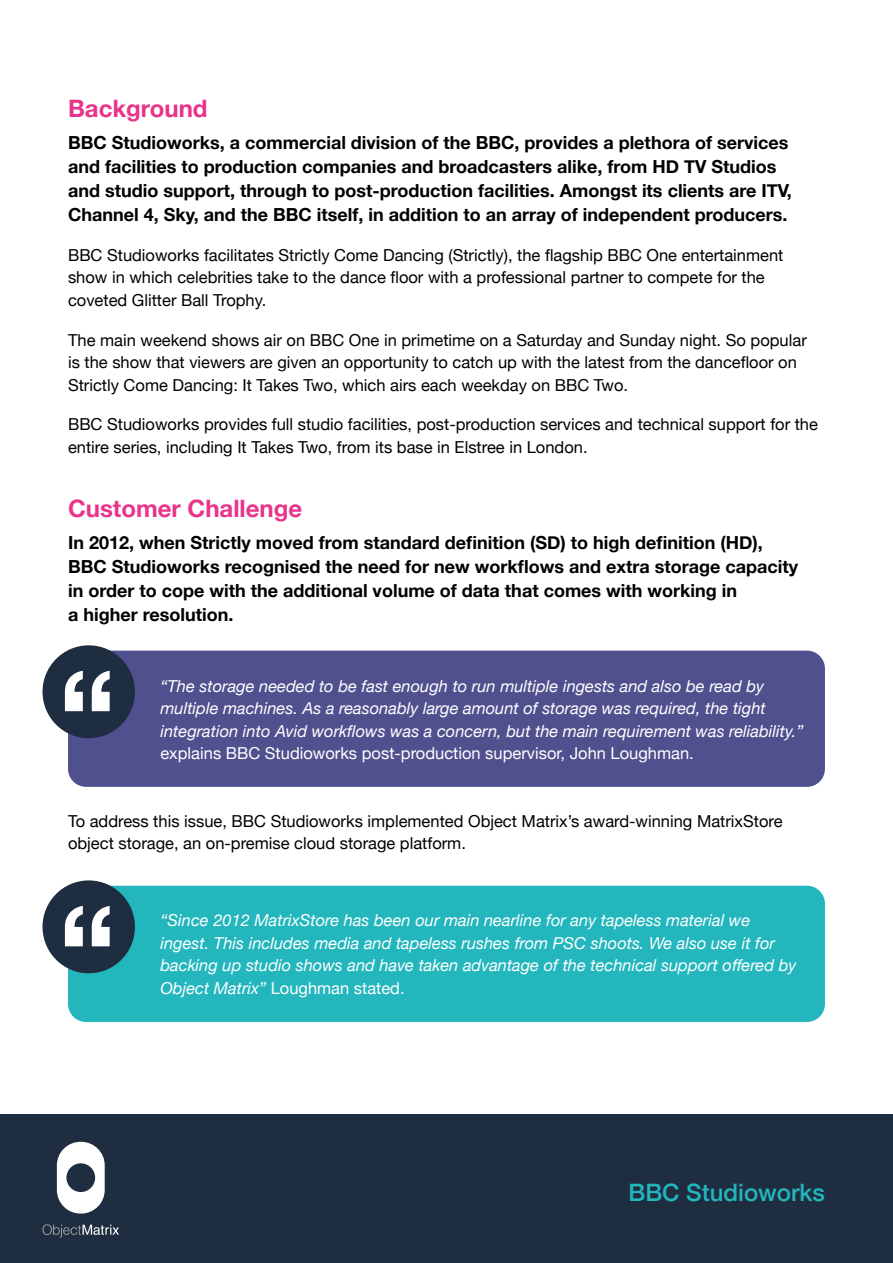
<style>
.page{position:relative;width:893px;height:1263px;background:#fff}
.page>*{position:absolute;margin:0;border:0;box-sizing:border-box;transform-origin:0 0}
.t1{font:700 126px "Helvetica Neue";color:#fff}
.t2{font:700 24px "Helvetica Neue";color:#e8348a}
.t3{font:500 24px "Helvetica Neue";color:#23b6bd}
.t4{font:700 18px/24px "Helvetica Neue";color:#000}
.t5{font:16.5px/22.5px "Helvetica Neue";color:#000}
.t6{font:italic 16.5px/22.5px "Helvetica Neue";color:#fff}
.t7{font:16.5px "Helvetica Neue";color:#fff}
.s1{font-style:normal}
</style>
<div class="page">
<div style="left:0;top:1114px;width:893px;height:149px;background:#1e2e40"></div>
<svg style="left:43px;top:1224px;width:76px;height:13px"></svg>
<svg style="left:57px;top:1142px;width:48px;height:71px"></svg>
<div style="left:68px;top:651px;width:757px;height:136px;background:#50508f;border-radius:18px"></div>
<div style="left:68px;top:886px;width:757px;height:136px;background:#23b6bd;border-radius:18px"></div>
<div style="left:43px;top:645px;width:92px;height:93px;background:#1e2e40;border-radius:50%"></div>
<div style="left:43px;top:880px;width:92px;height:93px;background:#1e2e40;border-radius:50%"></div>
<h2 class="t2" style="left:68px;top:90px;width:141px">Background</h2>
<p class="t4" style="left:68px;top:132px;width:725px">BBC Studioworks, a commercial division of the BBC, provides a plethora of services and facilities to production companies and broadcasters alike, from HD TV Studios and studio support, through to post-production facilities. Amongst its clients are ITV, Channel 4, Sky, and the BBC itself, in addition to an array of independent producers.</p>
<p class="t5" style="left:68px;top:245px;width:717px">BBC Studioworks facilitates Strictly Come Dancing (Strictly), the flagship BBC One entertainment show in which celebrities take to the dance floor with a professional partner to compete for the coveted Glitter Ball Trophy.</p>
<p class="t5" style="left:68px;top:329px;width:740px">The main weekend shows air on BBC One in primetime on a Saturday and Sunday night. So popular is the show that viewers are given an opportunity to catch up with the latest from the dancefloor on<br>Strictly Come Dancing: It Takes Two, which airs each weekday on BBC Two.</p>
<p class="t5" style="left:68px;top:414px;width:751px">BBC Studioworks provides full studio facilities, post-production services and technical support for the entire series, including It Takes Two, from its base in Elstree in London.</p>
<h2 class="t2" style="left:68px;top:489px;width:236px">Customer Challenge</h2>
<p class="t4" style="left:68px;top:531px;width:731px">In 2012, when Strictly moved from standard definition (SD) to high definition (HD), BBC Studioworks recognised the need for new workflows and extra storage capacity in order to cope with the additional volume of data that comes with working in<br>a higher resolution.</p>
<h1 class="t1" style="left:58px;top:617px;width:60px">“</h1>
<p class="t6" style="left:160px;top:676px;width:644px">“The storage needed to be fast enough to run multiple ingests and also be read by multiple machines. As a reasonably large amount of storage was required, the tight integration into Avid workflows was a concern, but the main requirement was reliability.”</p>
<p class="t7" style="left:160px;top:742px;width:535px">explains BBC Studioworks post-production supervisor, John Loughman.</p>
<p class="t5" style="left:68px;top:811px;width:716px">To address this issue, BBC Studioworks implemented Object Matrix’s award-winning MatrixStore object storage, an on-premise cloud storage platform.</p>
<h1 class="t1" style="left:58px;top:852px;width:60px">“</h1>
<p class="t6" style="left:160px;top:910px;width:638px">“Since 2012 MatrixStore has been our main nearline for any tapeless material we ingest. This includes media and tapeless rushes from PSC shoots. We also use it for backing up studio shows and have taken advantage of the technical support offered by Object Matrix” <span class="s1">Loughman stated.</span></p>
<h2 class="t3" style="left:628px;top:1173px;width:198px">BBC Studioworks</h2>
</div>
